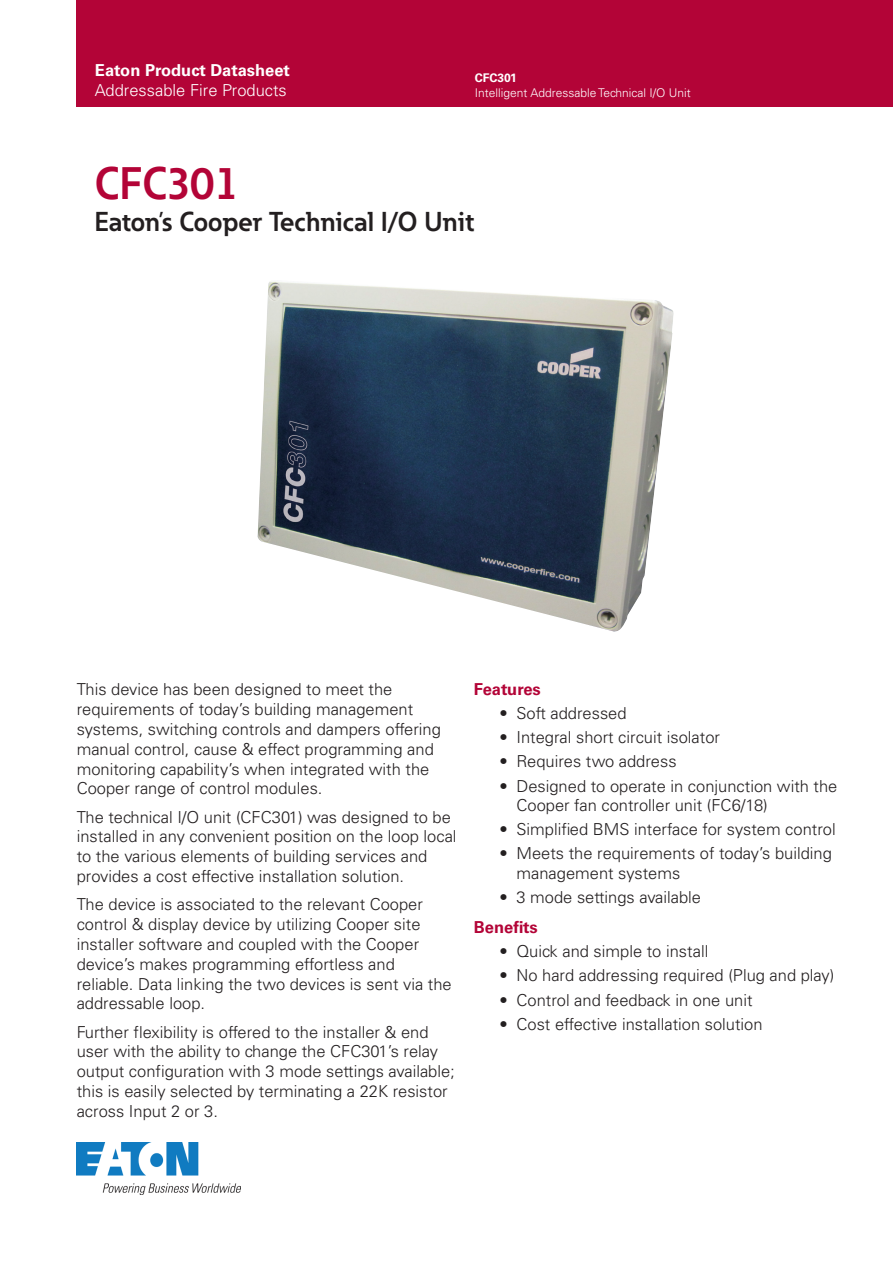
<style>
.page{position:relative;width:893px;height:1263px;background:#fff}
.page>*{position:absolute;margin:0;border:0;box-sizing:border-box;transform-origin:0 0}
.t1{font:700 45px "Eaton";color:#b30437}
.t2{font:700 27px "Eaton";color:#231f20}
.t3{font:300 16.5px/19.8px "Univers LT Std";color:#231f20}
.t4{font:300 16.5px "Univers LT Std";color:#fff}
.t5{font:700 16.5px "Univers LT Std";color:#fff}
.t6{font:700 16.5px "Univers LT Std";color:#b30437}
.t7{font:300 12px "Univers LT Std";color:#fff}
.t8{font:700 12px "Univers LT Std";color:#fff}
</style>
<div class="page">
<div style="left:77px;top:0;width:816px;height:106px;background:#b30437"></div>
<img style="left:77px;top:1142px;width:163px;height:52px">
<img style="left:258px;top:281px;width:416px;height:351px">
<p class="t5" style="left:95px;top:61px;width:197px">Eaton Product Datasheet</p>
<p class="t4" style="left:95px;top:80px;width:193px">Addressable Fire Products</p>
<p class="t8" style="left:475px;top:71px;width:44px">CFC301</p>
<p class="t7" style="left:475px;top:85px;width:218px">Intelligent Addressable Technical I/O Unit</p>
<h1 class="t1" style="left:95px;top:155px;width:147px">CFC301</h1>
<h2 class="t2" style="left:95px;top:205px;width:380px">Eaton’s Cooper Technical I/O Unit</h2>
<p class="t3" style="left:77px;top:679px;width:366px">This device has been designed to meet the requirements of today’s building management systems, switching controls and dampers offering manual control, cause &amp; effect programming and monitoring capability’s when integrated with the Cooper range of control modules.</p>
<p class="t3" style="left:77px;top:807px;width:381px">The technical I/O unit (CFC301) was designed to be installed in any convenient position on the loop local to the various elements of building services and provides a cost effective installation solution.</p>
<p class="t3" style="left:77px;top:894px;width:376px">The device is associated to the relevant Cooper control &amp; display device by utilizing Cooper site installer software and coupled with the Cooper device’s makes programming effortless and reliable. Data linking the two devices is sent via the addressable loop.</p>
<p class="t3" style="left:77px;top:1022px;width:380px">Further flexibility is offered to the installer &amp; end user with the ability to change the CFC301’s relay output configuration with 3 mode settings available; this is easily selected by terminating a 22K resistor across Input 2 or 3.</p>
<p class="t6" style="left:474px;top:680px;width:68px">Features</p>
<p class="t3" style="left:499px;top:704px;width:129px">• Soft addressed</p>
<p class="t3" style="left:499px;top:728px;width:222px">• Integral short circuit isolator</p>
<p class="t3" style="left:499px;top:752px;width:179px">• Requires two address</p>
<p class="t3" style="left:516px;top:776px;width:322px;text-indent:-17px">• Designed to operate in conjunction with the<br>Cooper fan controller unit (FC6/18)</p>
<p class="t3" style="left:499px;top:820px;width:338px">• Simplified BMS interface for system control</p>
<p class="t3" style="left:516px;top:844px;width:317px;text-indent:-17px">• Meets the requirements of today’s building management systems</p>
<p class="t3" style="left:499px;top:887px;width:203px">• 3 mode settings available</p>
<p class="t6" style="left:474px;top:918px;width:65px">Benefits</p>
<p class="t3" style="left:499px;top:942px;width:211px">• Quick and simple to install</p>
<p class="t3" style="left:499px;top:966px;width:336px">• No hard addressing required (Plug and play)</p>
<p class="t3" style="left:499px;top:990px;width:255px">• Control and feedback in one unit</p>
<p class="t3" style="left:499px;top:1014px;width:265px">• Cost effective installation solution</p>
</div>
